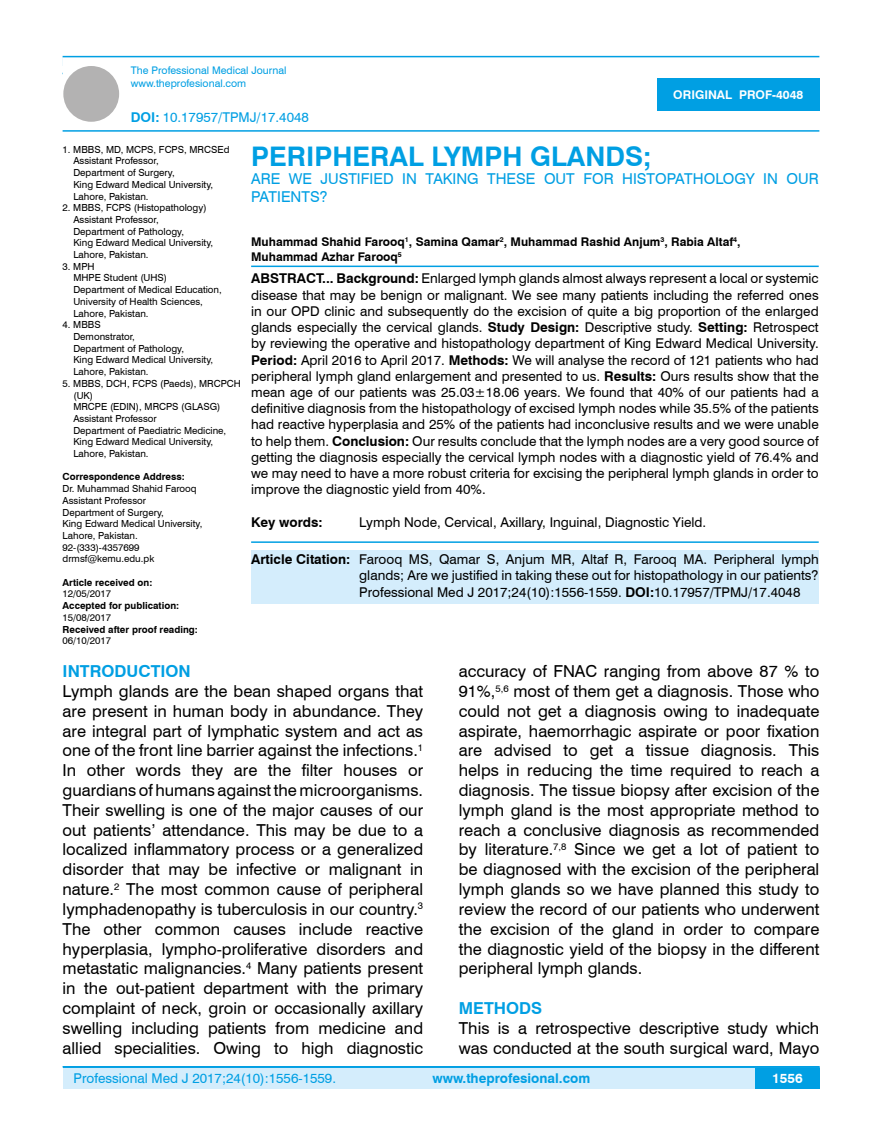
<style>
.page{position:relative;width:882px;height:1145px;background:#fff}
.page>*{position:absolute;margin:0;border:0;box-sizing:border-box;transform-origin:0 0}
.t1{font:700 27px "Swiss 721 BT";color:#009fe3}
.t2{font:16.5px/19.8px "Swiss 721 BT";color:#000;text-align:justify}
.t3{font:700 16.5px "Swiss 721 BT";color:#009fe3}
.t4{font:15px/18px "Swiss 721 BT";color:#009fe3}
.t5{font:13.5px/16.2px "Swiss 721 BT";color:#000;text-align:justify}
.t6{font:13.5px "Swiss 721 BT";color:#009fe3}
.t7{font:700 13.5px "Swiss 721 BT";color:#009fe3}
.t8{font:700 13.5px "Swiss 721 BT";color:#000}
.t9{font:700 13.5px "Swiss 721 BT";color:#fff}
.t10{font:700 12px/14.4px "Swiss 721 BT";color:#000}
.t11{font:700 12px "Swiss 721 BT";color:#fff}
.t12{font:10.5px/12.6px "Swiss 721 BT";color:#009fe3}
.t13{font:9.75px/11.7px "Swiss 721 BT";color:#000}
.t14{font:700 9.75px "Swiss 721 BT";color:#000}
.s1{font-weight:700}
</style>
<div class="page">
<div style="left:63px;top:1067px;width:756px;height:21px;background:#d4edfc"></div>
<hr style="left:63px;top:1066px;width:756px;height:2px;background:#009fe3">
<div style="left:754px;top:1068px;width:65px;height:20px;background:#009fe3"></div>
<hr style="left:63px;top:56px;width:756px;height:1px;background:#009fe3">
<hr style="left:63px;top:130px;width:756px;height:2px;background:#009fe3">
<div style="left:63px;top:66px;width:56px;height:56px;background:#b3b2b2;border-radius:50%"></div>
<div style="left:657px;top:78px;width:162px;height:33px;background:#009fe3"></div>
<hr style="left:251px;top:265px;width:567px;height:2px;background:#009fe3">
<hr style="left:251px;top:541px;width:567px;height:2px;background:#009fe3">
<div style="left:251px;top:549px;width:567px;height:54px;background:#d4edfc"></div>
<p class="t12" style="left:131px;top:64px;width:157px">The Professional Medical Journal www.theprofesional.com</p>
<p class="t6" style="left:131px;top:108px;width:179px"><span class="s1">DOI:</span> 10.17957/TPMJ/17.4048</p>
<p class="t11" style="left:673px;top:87px;width:131px">ORIGINAL PROF-4048</p>
<p class="t13" style="left:73px;top:143px;width:157px;text-indent:-11px">1. MBBS, MD, MCPS, FCPS, MRCSEd<br>Assistant Professor,<br>Department of Surgery,<br>King Edward Medical University,<br>Lahore, Pakistan.</p>
<p class="t13" style="left:73px;top:201px;width:141px;text-indent:-11px">2. MBBS, FCPS (Histopathology)<br>Assistant Professor,<br>Department of Pathology,<br>King Edward Medical University,<br>Lahore, Pakistan.</p>
<p class="t13" style="left:73px;top:260px;width:150px;text-indent:-11px">3. MPH<br>MHPE Student (UHS)<br>Department of Medical Education,<br>University of Health Sciences,<br>Lahore, Pakistan.</p>
<p class="t13" style="left:73px;top:318px;width:141px;text-indent:-11px">4. MBBS<br>Demonstrator,<br>Department of Pathology,<br>King Edward Medical University,<br>Lahore, Pakistan.</p>
<p class="t13" style="left:73px;top:377px;width:169px;text-indent:-11px">5. MBBS, DCH, FCPS (Paeds), MRCPCH (UK)<br>MRCPE (EDIN), MRCPS (GLASG)<br>Assistant Professor<br>Department of Paediatric Medicine,<br>King Edward Medical University,<br>Lahore, Pakistan.</p>
<p class="t14" style="left:63px;top:470px;width:123px">Correspondence Address:</p>
<p class="t13" style="left:63px;top:482px;width:141px">Dr. Muhammad Shahid Farooq<br>Assistant Professor<br>Department of Surgery,<br>King Edward Medical University,<br>Lahore, Pakistan.<br>92-(333)-4357699 drmsf@kemu.edu.pk</p>
<p class="t14" style="left:63px;top:575px;width:91px">Article received on:</p>
<p class="t13" style="left:63px;top:588px;width:50px">12/05/2017</p>
<p class="t14" style="left:63px;top:599px;width:118px">Accepted for publication:</p>
<p class="t13" style="left:63px;top:611px;width:50px">15/08/2017</p>
<p class="t14" style="left:63px;top:622px;width:137px">Received after proof reading:</p>
<p class="t13" style="left:63px;top:634px;width:50px">06/10/2017</p>
<h1 class="t1" style="left:251px;top:137px;width:401px">PERIPHERAL LYMPH GLANDS;</h1>
<p class="t4" style="left:251px;top:169px;width:568px">ARE WE JUSTIFIED IN TAKING THESE OUT FOR HISTOPATHOLOGY IN OUR<br>PATIENTS?</p>
<p class="t10" style="left:251px;top:234px;width:491px">Muhammad Shahid Farooq<sup>1</sup>, Samina Qamar<sup>2</sup>, Muhammad Rashid Anjum<sup>3</sup>, Rabia Altaf<sup>4</sup>,<br>Muhammad Azhar Farooq<sup>5</sup></p>
<p class="t5" style="left:251px;top:270px;width:569px"><span class="s1">ABSTRACT... Background:</span> Enlarged lymph glands almost always represent a local or systemic disease that may be benign or malignant. We see many patients including the referred ones in our OPD clinic and subsequently do the excision of quite a big proportion of the enlarged glands especially the cervical glands. <span class="s1">Study Design:</span> Descriptive study. <span class="s1">Setting:</span> Retrospect by reviewing the operative and histopathology department of King Edward Medical University.<br><span class="s1">Period:</span> April 2016 to April 2017. <span class="s1">Methods:</span> We will analyse the record of 121 patients who had peripheral lymph gland enlargement and presented to us. <span class="s1">Results:</span> Ours results show that the mean age of our patients was 25.03±18.06 years. We found that 40% of our patients had a definitive diagnosis from the histopathology of excised lymph nodes while 35.5% of the patients had reactive hyperplasia and 25% of the patients had inconclusive results and we were unable to help them. <span class="s1">Conclusion:</span> Our results conclude that the lymph nodes are a very good source of getting the diagnosis especially the cervical lymph nodes with a diagnostic yield of 76.4% and we may need to have a more robust criteria for excising the peripheral lymph glands in order to improve the diagnostic yield from 40%.</p>
<p class="t8" style="left:251px;top:512px;width:73px">Key words:</p>
<p class="t5" style="left:359px;top:513px;width:348px">Lymph Node, Cervical, Axillary, Inguinal, Diagnostic Yield.</p>
<p class="t5" style="left:359px;top:551px;width:461px;text-indent:-108px"><span class="s1">Article Citation:</span> Farooq MS, Qamar S, Anjum MR, Altaf R, Farooq MA. Peripheral lymph glands; Are we justified in taking these out for histopathology in our patients?<br>Professional Med J 2017;24(10):1556-1559. <span class="s1">DOI:</span>10.17957/TPMJ/17.4048</p>
<p class="t3" style="left:63px;top:660px;width:130px">INTRODUCTION</p>
<p class="t2" style="left:63px;top:680px;width:362px">Lymph glands are the bean shaped organs that are present in human body in abundance. They are integral part of lymphatic system and act as one of the front line barrier against the infections.<sup>1<br></sup>In other words they are the filter houses or guardians of humans against the microorganisms.<br>Their swelling is one of the major causes of our out patients’ attendance. This may be due to a localized inflammatory process or a generalized disorder that may be infective or malignant in nature.<sup>2</sup> The most common cause of peripheral lymphadenopathy is tuberculosis in our country.<sup>3<br></sup>The other common causes include reactive hyperplasia, lympho-proliferative disorders and metastatic malignancies.<sup>4</sup> Many patients present in the out-patient department with the primary complaint of neck, groin or occasionally axillary swelling including patients from medicine and allied specialities. Owing to high diagnostic</p>
<p class="t2" style="left:458px;top:661px;width:362px">accuracy of FNAC ranging from above 87 % to 91%,<sup>5,6</sup> most of them get a diagnosis. Those who could not get a diagnosis owing to inadequate aspirate, haemorrhagic aspirate or poor fixation are advised to get a tissue diagnosis. This helps in reducing the time required to reach a diagnosis. The tissue biopsy after excision of the lymph gland is the most appropriate method to reach a conclusive diagnosis as recommended by literature.<sup>7,8</sup> Since we get a lot of patient to be diagnosed with the excision of the peripheral lymph glands so we have planned this study to review the record of our patients who underwent the excision of the gland in order to compare the diagnostic yield of the biopsy in the different peripheral lymph glands.</p>
<p class="t3" style="left:458px;top:996px;width:85px">METHODS</p>
<p class="t2" style="left:458px;top:1017px;width:362px">This is a retrospective descriptive study which was conducted at the south surgical ward, Mayo</p>
<p class="t6" style="left:74px;top:1069px;width:264px">Professional Med J 2017;24(10):1556-1559.</p>
<p class="t7" style="left:432px;top:1069px;width:159px">www.theprofesional.com</p>
<p class="t9" style="left:771px;top:1069px;width:32px">1556</p>
</div>
